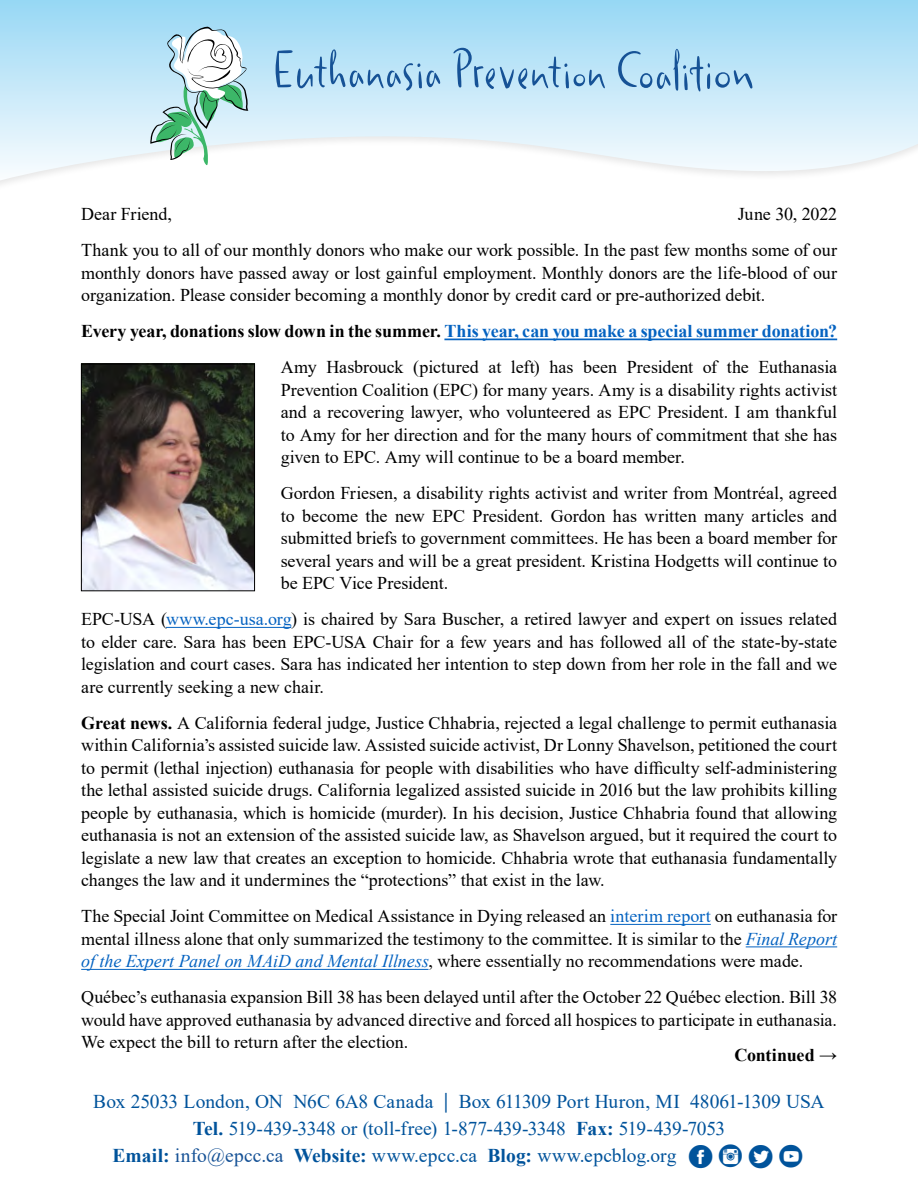
<style>
.page{position:relative;width:918px;height:1188px;background:#fff}
.page>*{position:absolute;margin:0;border:0;box-sizing:border-box;transform-origin:0 0}
.Footer_Text__Page_6{font:19.5px/27px "Times New Roman";color:#00539b;text-align:center}
.t1{font:18px/22.5px "Times New Roman";color:#000;text-align:justify}
.t2{font:700 18px "Times New Roman";letter-spacing:-.005em;color:#0563c1}
.t3{font:700 18px "Times New Roman";letter-spacing:-.01em;color:#000}
.s1{color:#000}
.s2{color:#0563c1}
.s3{font-weight:700}
.s4{font-style:italic;color:#0563c1}
.s5{font-weight:400}
.s6{font-family:"Arial Narrow";font-size:21px}
.s7{color:#165296}
.s8{font-family:"Social Circles";font-size:42px}
</style>
<div class="page">
<svg style="left:0;top:0;width:918px;height:181px"></svg>
<svg style="left:276px;top:49px;width:164px;height:42px;background:#a3cee8"></svg>
<svg style="left:453px;top:48px;width:152px;height:41px;background:#a2cee8"></svg>
<svg style="left:618px;top:49px;width:134px;height:42px;background:#a2cde8"></svg>
<svg style="left:146px;top:26px;width:102px;height:139px"></svg>
<img style="left:83px;top:366px;width:170px;height:223px">
<div style="left:81px;top:364px;width:174px;height:227px;border:1px solid #000"></div>
<hr style="left:444px;top:339px;width:393px;height:1px;background:#0563c1">
<hr style="left:166px;top:627px;width:125px;height:1px;background:#0563c1">
<hr style="left:610px;top:924px;width:101px;height:1px;background:#0563c1">
<hr style="left:746px;top:946px;width:91px;height:1px;background:#0563c1">
<hr style="left:81px;top:969px;width:348px;height:1px;background:#0563c1">
<p class="t1" style="left:81px;top:203px;width:92px">Dear Friend,</p>
<p class="t1" style="left:738px;top:203px;width:101px">June 30, 2022</p>
<p class="t1" style="left:81px;top:239px;width:758px">Thank you to all of our monthly donors who make our work possible. In the past few months some of our monthly donors have passed away or lost gainful employment. Monthly donors are the life-blood of our organization. Please consider becoming a monthly donor by credit card or pre-authorized debit.</p>
<p class="t2" style="left:81px;top:318px;width:758px"><span class="s1">Every year, donations slow down in the summer.</span> This year, can you make a special summer donation?</p>
<p class="t1" style="left:281px;top:356px;width:558px">Amy Hasbrouck (pictured at left) has been President of the Euthanasia Prevention Coalition (EPC) for many years. Amy is a disability rights activist and a recovering lawyer, who volunteered as EPC President. I am thankful to Amy for her direction and for the many hours of commitment that she has given to EPC. Amy will continue to be a board member.</p>
<p class="t1" style="left:281px;top:482px;width:558px">Gordon Friesen, a disability rights activist and writer from Montréal, agreed to become the new EPC President. Gordon has written many articles and submitted briefs to government committees. He has been a board member for several years and will be a great president. Kristina Hodgetts will continue to be EPC Vice President.</p>
<p class="t1" style="left:81px;top:608px;width:758px">EPC-USA (<span class="s2">www.epc-usa.org</span>) is chaired by Sara Buscher, a retired lawyer and expert on issues related to elder care. Sara has been EPC-USA Chair for a few years and has followed all of the state-by-state legislation and court cases. Sara has indicated her intention to step down from her role in the fall and we are currently seeking a new chair.</p>
<p class="t1" style="left:81px;top:711px;width:758px"><span class="s3">Great news.</span> A California federal judge, Justice Chhabria, rejected a legal challenge to permit euthanasia within California’s assisted suicide law. Assisted suicide activist, Dr Lonny Shavelson, petitioned the court to permit (lethal injection) euthanasia for people with disabilities who have difficulty self-administering the lethal assisted suicide drugs. California legalized assisted suicide in 2016 but the law prohibits killing people by euthanasia, which is homicide (murder). In his decision, Justice Chhabria found that allowing euthanasia is not an extension of the assisted suicide law, as Shavelson argued, but it required the court to legislate a new law that creates an exception to homicide. Chhabria wrote that euthanasia fundamentally changes the law and it undermines the “protections” that exist in the law.</p>
<p class="t1" style="left:81px;top:905px;width:758px">The Special Joint Committee on Medical Assistance in Dying released an <span class="s2">interim report</span> on euthanasia for mental illness alone that only summarized the testimony to the committee. It is similar to the <span class="s4">Final Report of the Expert Panel on MAiD and Mental Illness</span>, where essentially no recommendations were made.</p>
<p class="t1" style="left:81px;top:986px;width:757px">Québec’s euthanasia expansion Bill 38 has been delayed until after the October 22 Québec election. Bill 38 would have approved euthanasia by advanced directive and forced all hospices to participate in euthanasia.<br>We expect the bill to return after the election.</p>
<p class="t3" style="left:734px;top:1042px;width:104px">Continued <span class="s5">→</span></p>
<p class="Footer_Text__Page_6" style="left:93px;top:1087px;width:733px">Box 25033 London, ON N6C 6A8 Canada <span class="s6">|</span> Box 611309 Port Huron, MI 48061-1309 USA<br><span class="s3">Tel.</span> 519-439-3348 or (toll-free) 1-877-439-3348 <span class="s3">Fax:</span> 519-439-7053<br><span class="s3">Email:</span> <span class="s7">info@epcc.ca</span> <span class="s3">Website:</span> www.epcc.ca <span class="s3">Blog:</span> www.epcblog.org <span class="s8">fity</span></p>
</div>
